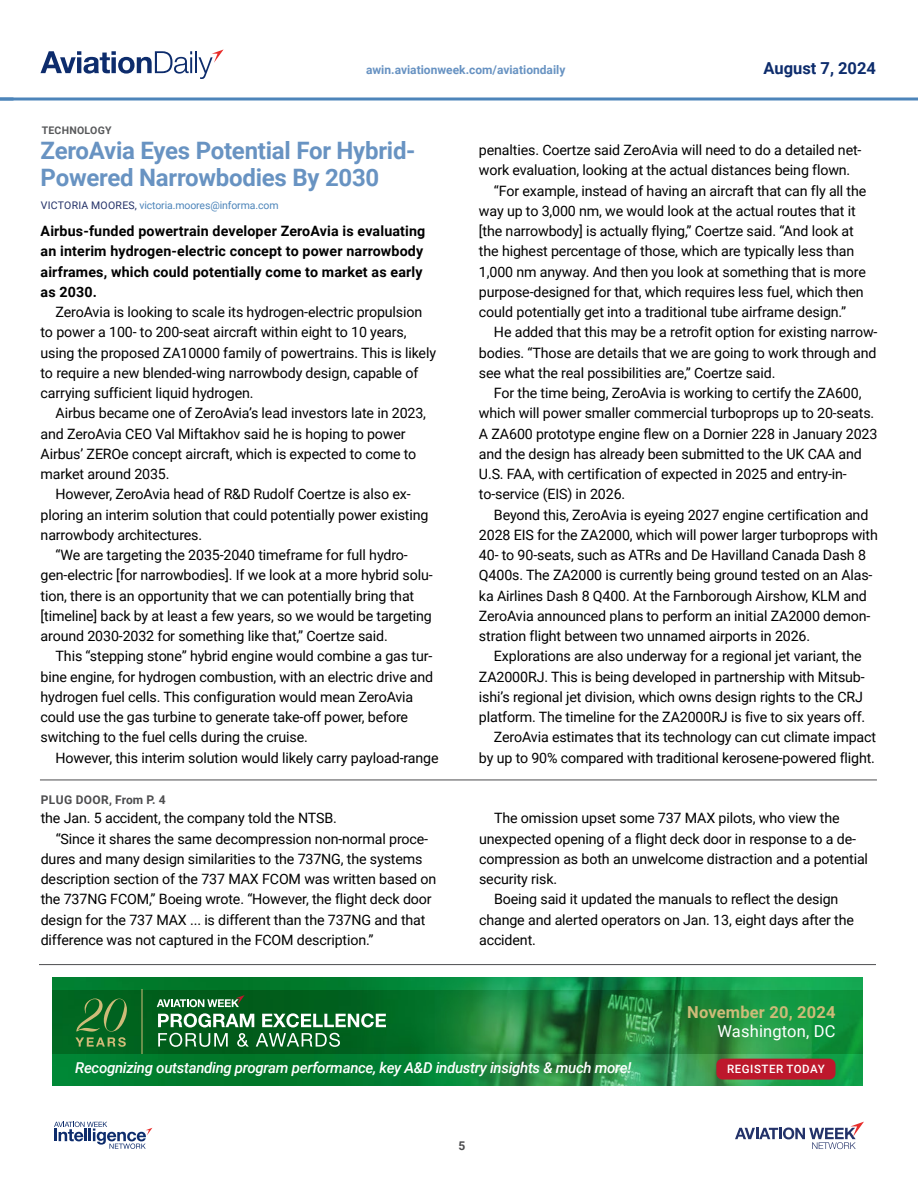
<style>
.page{position:relative;width:918px;height:1188px;background:#fff}
.page>*{position:absolute;margin:0;border:0;box-sizing:border-box;transform-origin:0 0}
.t1{font:700 24px/27px "Roboto";letter-spacing:-.01em;color:#6893c2}
.t2{font:700 16.5px "Roboto";letter-spacing:.01em;color:#cdbb78}
.t3{font:16.5px "Roboto";letter-spacing:.01em;color:#fff}
.t4{font:700 16.5px "Roboto";color:#0d2c6c}
.t5{font:italic 500 15px "Roboto";letter-spacing:-.02em;color:#fff}
.t6{font:14.25px/20.2px "Roboto";letter-spacing:-.01em;color:#000}
.t7{font:700 14.25px/20.2px "Roboto";letter-spacing:.01em;color:#000}
.t8{font:700 12px "Roboto";color:#6792c2}
.t9{font:700 12px "Roboto";letter-spacing:.035em;color:#4d4d4f}
.t10{font:500 11.55px "Roboto";letter-spacing:.045em;color:#fff}
.t11{font:10.5px "Roboto";letter-spacing:-.01em;color:#4d85ba}
.t12{font:700 10.5px "Roboto";letter-spacing:.025em;color:#58595b}
.s1{color:#6893c2}
.s2{color:#233168}
</style>
<div class="page">
<svg style="left:40px;top:51px;width:152px;height:23px"></svg>
<hr style="left:195px;top:51px;width:2px;height:22px;background:#0d2c6c">
<svg style="left:199px;top:50px;width:24px;height:29px"></svg>
<hr style="left:0;top:98px;width:918px;height:2px;background:#4d85ba">
<svg style="left:735px;top:1122px;width:129px;height:27px"></svg>
<svg style="left:54px;top:1122px;width:98px;height:27px"></svg>
<hr style="left:40px;top:780px;width:837px;height:1px;background:#4d4d4f">
<img style="left:52px;top:978px;width:810px;height:108px">
<svg style="left:52px;top:990px;width:810px;height:63px"></svg>
<svg style="left:75px;top:999px;width:52px;height:48px"></svg>
<svg style="left:157px;top:995px;width:88px;height:12px"></svg>
<svg style="left:158px;top:1013px;width:228px;height:34px"></svg>
<hr style="left:141px;top:990px;width:2px;height:63px;background:#cebb78">
<div style="left:716px;top:1059px;width:120px;height:21px;background:#bd182c;border-radius:6px"></div>
<hr style="left:39px;top:964px;width:837px;height:1px;background:#4d4d4f">
<p class="t12" style="left:42px;top:123px;width:71px">TECHNOLOGY</p>
<p class="t8" style="left:366px;top:61px;width:201px">awin.aviationweek.com/<span class="s1">aviationdaily</span></p>
<p class="t4" style="left:763px;top:56px;width:114px">August 7, 2024</p>
<h1 class="t1" style="left:41px;top:136px;width:377px">ZeroAvia Eyes Potential For Hybrid-<br>Powered Narrowbodies By 2030</h1>
<p class="t11" style="left:41px;top:198px;width:239px"><span class="s2">VICTORIA MOORES,</span> victoria.moores@informa.com</p>
<p class="t7" style="left:41px;top:221px;width:386px">Airbus-funded powertrain developer ZeroAvia is evaluating an interim hydrogen-electric concept to power narrowbody airframes, which could potentially come to market as early as 2030.</p>
<p class="t6" style="left:41px;top:302px;width:397px;text-indent:15px">ZeroAvia is looking to scale its hydrogen-electric propulsion to power a 100- to 200-seat aircraft within eight to 10 years, using the proposed ZA10000 family of powertrains. This is likely to require a new blended-wing narrowbody design, capable of carrying sufficient liquid hydrogen.</p>
<p class="t6" style="left:41px;top:403px;width:387px;text-indent:15px">Airbus became one of ZeroAvia’s lead investors late in 2023, and ZeroAvia CEO Val Miftakhov said he is hoping to power Airbus’ ZEROe concept aircraft, which is expected to come to market around 2035.</p>
<p class="t6" style="left:41px;top:484px;width:389px;text-indent:15px">However, ZeroAvia head of R&amp;D Rudolf Coertze is also ex&shy;ploring an interim solution that could potentially power existing narrowbody architectures.</p>
<p class="t6" style="left:41px;top:545px;width:394px;text-indent:15px">“We are targeting the 2035-2040 timeframe for full hydro&shy;gen-electric [for narrowbodies]. If we look at a more hybrid solu&shy;tion, there is an opportunity that we can potentially bring that [timeline] back by at least a few years, so we would be targeting around 2030-2032 for something like that,” Coertze said.</p>
<p class="t6" style="left:41px;top:646px;width:394px;text-indent:15px">This “stepping stone” hybrid engine would combine a gas tur&shy;bine engine, for hydrogen combustion, with an electric drive and hydrogen fuel cells. This configuration would mean ZeroAvia could use the gas turbine to generate take-off power, before switching to the fuel cells during the cruise.</p>
<p class="t6" style="left:56px;top:747px;width:385px">However, this interim solution would likely carry payload-range</p>
<p class="t9" style="left:41px;top:792px;width:126px">PLUG DOOR, From P. 4</p>
<p class="t6" style="left:41px;top:808px;width:298px">the Jan. 5 accident, the company told the NTSB.</p>
<p class="t6" style="left:56px;top:828px;width:374px">“Since it shares the same decompression non-normal proce-</p>
<p class="t6" style="left:41px;top:848px;width:383px">dures and many design similarities to the 737NG, the systems</p>
<p class="t6" style="left:41px;top:869px;width:397px">description section of the 737 MAX FCOM was written based on</p>
<p class="t6" style="left:41px;top:889px;width:393px">the 737NG FCOM,” Boeing wrote. “However, the flight deck door</p>
<p class="t6" style="left:41px;top:909px;width:386px">design for the 737 MAX ... is different than the 737NG and that</p>
<p class="t6" style="left:41px;top:929px;width:334px">difference was not captured in the FCOM description.”</p>
<p class="t6" style="left:479px;top:140px;width:384px">penalties. Coertze said ZeroAvia will need to do a detailed net-</p>
<p class="t6" style="left:479px;top:160px;width:373px">work evaluation, looking at the actual distances being flown.</p>
<p class="t6" style="left:494px;top:180px;width:374px">“For example, instead of having an aircraft that can fly all the</p>
<p class="t6" style="left:479px;top:200px;width:378px">way up to 3,000 nm, we would look at the actual routes that it</p>
<p class="t6" style="left:479px;top:221px;width:376px">[the narrowbody] is actually flying,” Coertze said. “And look at</p>
<p class="t6" style="left:479px;top:241px;width:377px">the highest percentage of those, which are typically less than</p>
<p class="t6" style="left:479px;top:261px;width:389px">1,000 nm anyway. And then you look at something that is more</p>
<p class="t6" style="left:479px;top:281px;width:386px">purpose-designed for that, which requires less fuel, which then</p>
<p class="t6" style="left:479px;top:302px;width:369px">could potentially get into a traditional tube airframe design.”</p>
<p class="t6" style="left:494px;top:322px;width:385px">He added that this may be a retrofit option for existing narrow-</p>
<p class="t6" style="left:479px;top:342px;width:399px">bodies. “Those are details that we are going to work through and</p>
<p class="t6" style="left:479px;top:362px;width:298px">see what the real possibilities are,” Coertze said.</p>
<p class="t6" style="left:494px;top:383px;width:369px">For the time being, ZeroAvia is working to certify the ZA600,</p>
<p class="t6" style="left:479px;top:403px;width:397px">which will power smaller commercial turboprops up to 20-seats.</p>
<p class="t6" style="left:479px;top:423px;width:400px">A ZA600 prototype engine flew on a Dornier 228 in January 2023</p>
<p class="t6" style="left:479px;top:443px;width:384px">and the design has already been submitted to the UK CAA and</p>
<p class="t6" style="left:479px;top:464px;width:369px">U.S. FAA, with certification of expected in 2025 and entry-in-</p>
<p class="t6" style="left:479px;top:484px;width:148px">to-service (EIS) in 2026.</p>
<p class="t6" style="left:494px;top:504px;width:376px">Beyond this, ZeroAvia is eyeing 2027 engine certification and</p>
<p class="t6" style="left:479px;top:524px;width:401px">2028 EIS for the ZA2000, which will power larger turboprops with</p>
<p class="t6" style="left:479px;top:545px;width:389px">40- to 90-seats, such as ATRs and De Havilland Canada Dash 8</p>
<p class="t6" style="left:479px;top:565px;width:395px">Q400s. The ZA2000 is currently being ground tested on an Alas-</p>
<p class="t6" style="left:479px;top:585px;width:389px">ka Airlines Dash 8 Q400. At the Farnborough Airshow, KLM and</p>
<p class="t6" style="left:479px;top:605px;width:393px">ZeroAvia announced plans to perform an initial ZA2000 demon-</p>
<p class="t6" style="left:479px;top:626px;width:333px">stration flight between two unnamed airports in 2026.</p>
<p class="t6" style="left:494px;top:646px;width:369px">Explorations are also underway for a regional jet variant, the</p>
<p class="t6" style="left:479px;top:666px;width:387px">ZA2000RJ. This is being developed in partnership with Mitsub-</p>
<p class="t6" style="left:479px;top:686px;width:386px">ishi’s regional jet division, which owns design rights to the CRJ</p>
<p class="t6" style="left:479px;top:707px;width:388px">platform. The timeline for the ZA2000RJ is five to six years off.</p>
<p class="t6" style="left:494px;top:727px;width:384px">ZeroAvia estimates that its technology can cut climate impact</p>
<p class="t6" style="left:479px;top:747px;width:397px">by up to 90% compared with traditional kerosene-powered flight.</p>
<p class="t6" style="left:494px;top:808px;width:347px">The omission upset some 737 MAX pilots, who view the</p>
<p class="t6" style="left:479px;top:828px;width:379px">unexpected opening of a flight deck door in response to a de-</p>
<p class="t6" style="left:479px;top:848px;width:390px">compression as both an unwelcome distraction and a potential</p>
<p class="t6" style="left:479px;top:869px;width:80px">security risk.</p>
<p class="t6" style="left:494px;top:889px;width:346px">Boeing said it updated the manuals to reflect the design</p>
<p class="t6" style="left:479px;top:909px;width:376px">change and alerted operators on Jan. 13, eight days after the</p>
<p class="t6" style="left:479px;top:929px;width:58px">accident.</p>
<p class="t2" style="left:687px;top:1000px;width:150px">November 20, 2024</p>
<p class="t3" style="left:717px;top:1020px;width:120px">Washington, DC</p>
<p class="t5" style="left:75px;top:1057px;width:558px">Recognizing outstanding program performance, key A&amp;D industry insights &amp; much more!</p>
<p class="t10" style="left:727px;top:1061px;width:99px">REGISTER TODAY</p>
<p class="t9" style="left:459px;top:1137px;width:8px">5</p>
</div>
